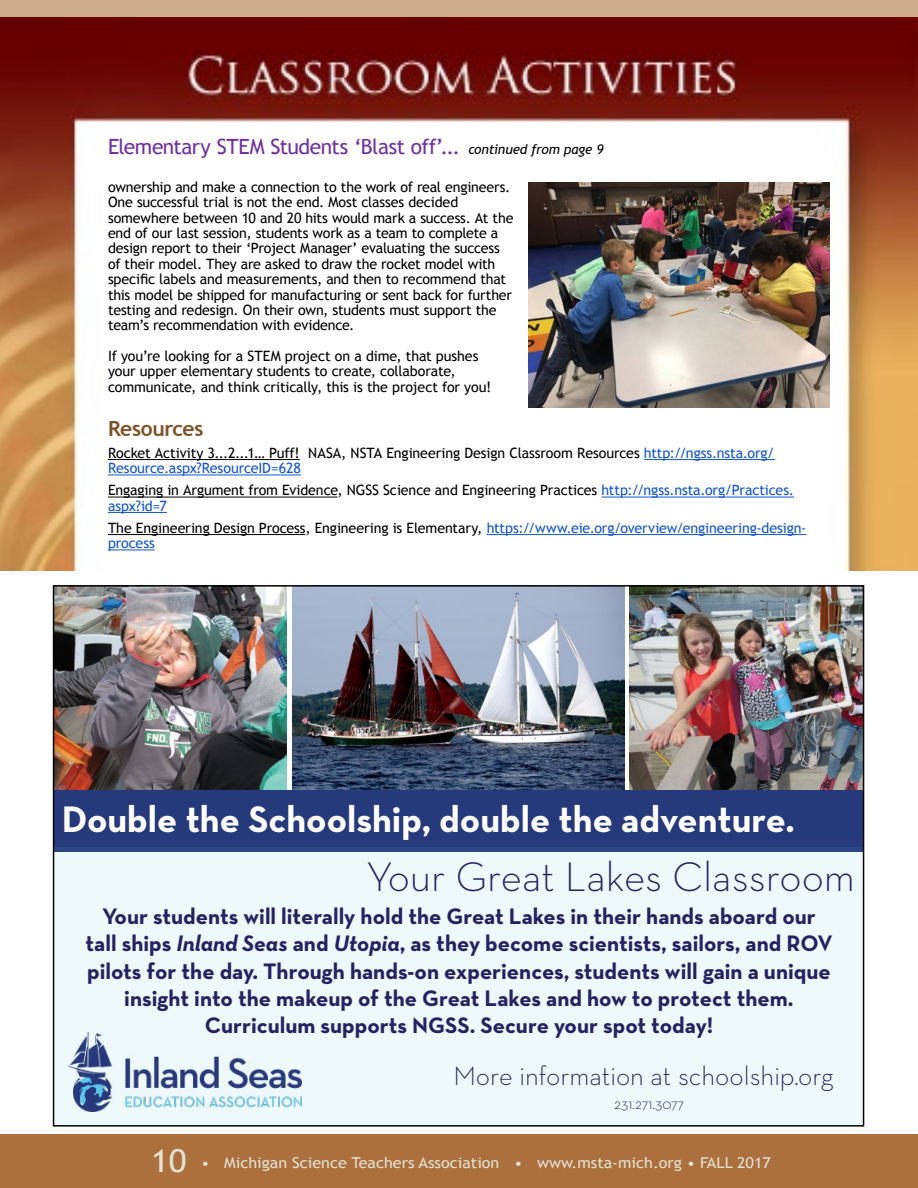
<style>
.page{position:relative;width:918px;height:1188px;background:#fff}
.page>*{position:absolute;margin:0;border:0;box-sizing:border-box;transform-origin:0 0}
.t1{font:300 42px "Neutraface Text";color:#262262}
.t2{font:700 37.5px "Neutraface Text";color:#fff}
.t3{font:300 27px "Neutraface Text";color:#262262}
.t4{font:700 22.8px/27.5px "Neutraface Text";color:#262262;text-align:center}
.t5{font:21px "Trebuchet MS";letter-spacing:-.02em;color:#7030a0}
.t6{font:700 21px "Trebuchet MS";letter-spacing:-.015em;color:#7f5329}
.t7{font:15px "Trebuchet MS";color:#e4e2d2;scale:1.08 1}
.t8{font:300 15px "Neutraface Text";color:#262262}
.t9{font:14.25px/15.5px "Trebuchet MS";letter-spacing:-.01em;color:#000}
.t10{font:14.25px/15.5px "Trebuchet MS";letter-spacing:-.005em;color:#15c}
.s1{font-style:italic;font-size:13.5px;color:#000}
.s2{color:#15c}
.s3{color:#000}
.s4{font-style:italic}
.s5{font-size:31.5px}
</style>
<div class="page">
<div style="left:0;top:1134px;width:918px;height:54px;background:#ab703d"></div>
<div style="left:0;top:0;width:918px;height:18px;background:#cfac8c"></div>
<img style="left:0;top:17px;width:918px;height:553px">
<hr style="left:108px;top:459px;width:192px;height:1px;background:#000">
<hr style="left:644px;top:459px;width:131px;height:1px;background:#15c">
<hr style="left:108px;top:474px;width:193px;height:1px;background:#15c">
<hr style="left:108px;top:497px;width:229px;height:1px;background:#000">
<hr style="left:602px;top:497px;width:192px;height:1px;background:#15c">
<hr style="left:108px;top:512px;width:59px;height:1px;background:#15c">
<hr style="left:108px;top:534px;width:197px;height:1px;background:#000">
<hr style="left:487px;top:534px;width:320px;height:1px;background:#15c">
<hr style="left:108px;top:549px;width:47px;height:1px;background:#15c">
<img style="left:529px;top:183px;width:300px;height:225px">
<img style="left:56px;top:588px;width:231px;height:202px">
<img style="left:630px;top:588px;width:231px;height:202px">
<img style="left:292px;top:588px;width:333px;height:202px">
<div style="left:54px;top:790px;width:810px;height:62px;background:#26397a"></div>
<div style="left:54px;top:847px;width:810px;height:279px;background:#eef9fc"></div>
<img style="left:68px;top:1033px;width:233px;height:78px">
<h3 class="t5" style="left:108px;top:134px;width:497px">Elementary STEM Students ‘Blast off’... <span class="s1">continued from page 9</span></h3>
<p class="t9" style="left:108px;top:179px;width:407px">ownership and make a connection to the work of real engineers.<br>One successful trial is not the end. Most classes decided somewhere between 10 and 20 hits would mark a success. At the end of our last session, students work as a team to complete a design report to their ‘Project Manager’ evaluating the success of their model. They are asked to draw the rocket model with specific labels and measurements, and then to recommend that this model be shipped for manufacturing or sent back for further testing and redesign. On their own, students must support the team’s recommendation with evidence.</p>
<p class="t9" style="left:108px;top:349px;width:385px">If you’re looking for a STEM project on a dime, that pushes your upper elementary students to create, collaborate, communicate, and think critically, this is the project for you!</p>
<h3 class="t6" style="left:108px;top:415px;width:97px">Resources</h3>
<p class="t9" style="left:108px;top:445px;width:668px">Rocket Activity 3...2...1… Puff! NASA, NSTA Engineering Design Classroom Resources <span class="s2">http://ngss.nsta.org/<br>Resource.aspx?ResourceID=628</span></p>
<p class="t9" style="left:108px;top:483px;width:688px">Engaging in Argument from Evidence, NGSS Science and Engineering Practices <span class="s2">http://ngss.nsta.org/Practices. aspx?id=7</span></p>
<p class="t10" style="left:108px;top:520px;width:700px"><span class="s3">The Engineering Design Process, Engineering is Elementary,</span> https://www.eie.org/overview/engineering-design&shy;process</p>
<h2 class="t2" style="left:62px;top:795px;width:735px">Double the Schoolship, double the adventure.</h2>
<h1 class="t1" style="left:366px;top:851px;width:490px">Your Great Lakes Classroom</h1>
<p class="t4" style="left:85px;top:902px;width:749px">Your students will literally hold the Great Lakes in their hands aboard our tall ships <span class="s4">Inland Seas</span> and <span class="s4">Utopia</span>, as they become scientists, sailors, and ROV pilots for the day. Through hands-on experiences, students will gain a unique insight into the makeup of the Great Lakes and how to protect them.<br>Curriculum supports NGSS. Secure your spot today!</p>
<h3 class="t3" style="left:454px;top:1059px;width:381px">More information at schoolship.org</h3>
<p class="t8" style="left:614px;top:1094px;width:71px">231.271.3077</p>
<p class="t7" style="left:151px;top:1154px;width:576px"><span class="s5">10</span> • Michigan Science Teachers Association • www.msta-mich.org • FALL 2017</p>
</div>
